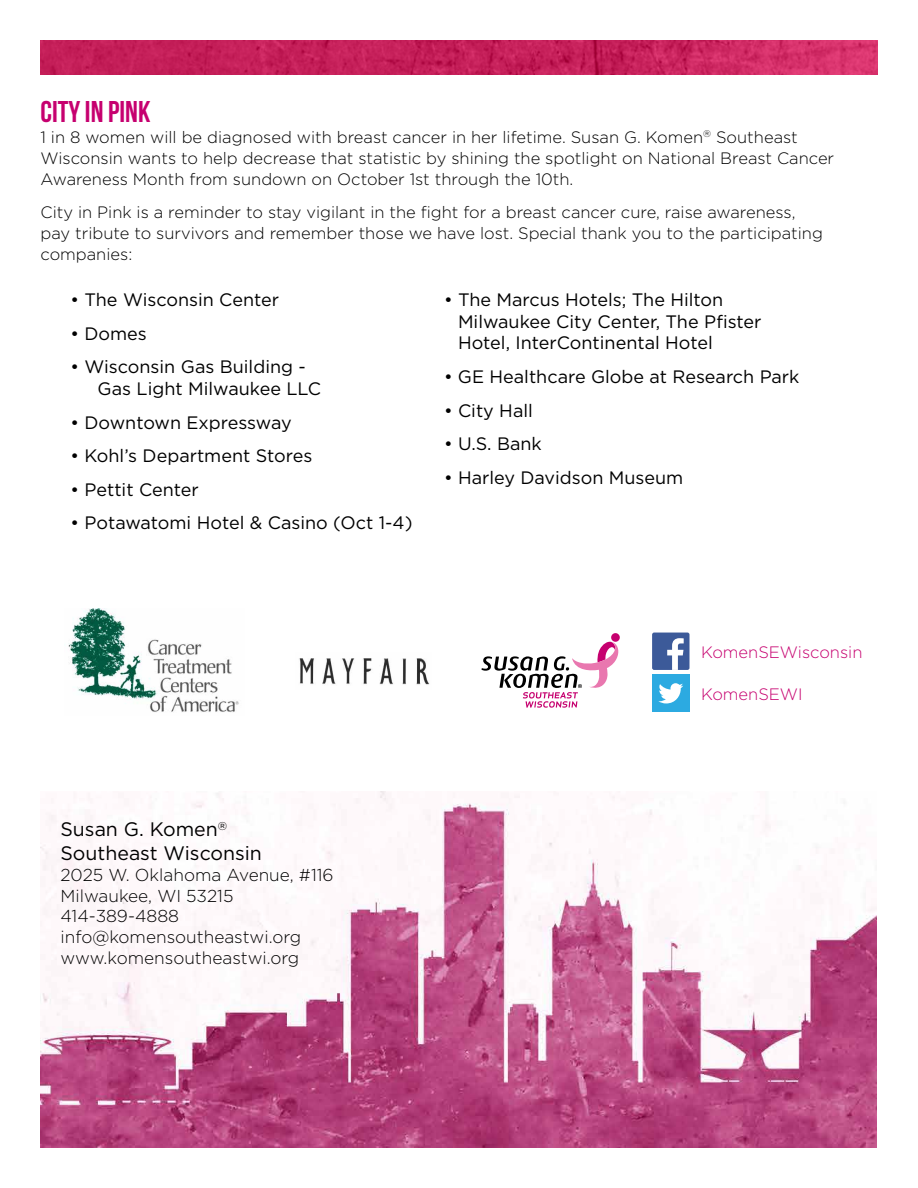
<style>
.page{position:relative;width:918px;height:1188px;background:#fff}
.page>*{position:absolute;margin:0;border:0;box-sizing:border-box;transform-origin:0 0}
.t1{font:700 30px "Bebas Neue";color:#c6006f}
.t2{font:19.5px/23.7px "Gotham";color:#000}
.t3{font:18px/21.6px "Gotham";color:#000}
.t4{font:300 17.25px/20.7px "Gotham";color:#000}
.t5{font:300 16.5px/21px "Gotham";color:#000}
.t6{font:300 16.5px "Gotham";color:#c6006f}
</style>
<div class="page">
<img style="left:40px;top:40px;width:838px;height:34px">
<img style="left:41px;top:791px;width:836px;height:357px">
<div style="left:652px;top:633px;width:38px;height:37px;background:#3c5a99;border-radius:2px"></div>
<svg style="left:667px;top:638px;width:17px;height:32px"></svg>
<div style="left:652px;top:675px;width:38px;height:37px;background:#2caae1"></div>
<svg style="left:658px;top:683px;width:25px;height:20px"></svg>
<svg style="left:482px;top:633px;width:138px;height:75px"></svg>
<img style="left:68px;top:608px;width:171px;height:104px">
<img style="left:299px;top:658px;width:131px;height:27px">
<h1 class="t1" style="left:40px;top:95px;width:112px">CITY IN PINK</h1>
<p class="t5" style="left:40px;top:127px;width:795px">1 in 8 women will be diagnosed with breast cancer in her lifetime. Susan G. Komen<sup>®</sup> Southeast<br>Wisconsin wants to help decrease that statistic by shining the spotlight on National Breast Cancer<br>Awareness Month from sundown on October 1st through the 10th.</p>
<p class="t5" style="left:41px;top:202px;width:784px">City in Pink is a reminder to stay vigilant in the fight for a breast cancer cure, raise awareness, pay tribute to survivors and remember those we have lost. Special thank you to the participating companies:</p>
<p class="t3" style="left:70px;top:289px;width:210px">• The Wisconsin Center</p>
<p class="t3" style="left:70px;top:323px;width:78px">• Domes</p>
<p class="t3" style="left:98px;top:356px;width:225px;text-indent:-27px">• Wisconsin Gas Building -<br>Gas Light Milwaukee LLC</p>
<p class="t3" style="left:70px;top:411px;width:223px">• Downtown Expressway</p>
<p class="t3" style="left:70px;top:445px;width:243px">• Kohl’s Department Stores</p>
<p class="t3" style="left:70px;top:479px;width:130px">• Pettit Center</p>
<p class="t3" style="left:70px;top:512px;width:343px">• Potawatomi Hotel &amp; Casino (Oct 1-4)</p>
<p class="t3" style="left:458px;top:289px;width:305px;text-indent:-14px">• The Marcus Hotels; The Hilton<br>Milwaukee City Center, The Pfister<br>Hotel, InterContinental Hotel</p>
<p class="t3" style="left:444px;top:366px;width:357px">• GE Healthcare Globe at Research Park</p>
<p class="t3" style="left:444px;top:399px;width:90px">• City Hall</p>
<p class="t3" style="left:444px;top:433px;width:99px">• U.S. Bank</p>
<p class="t3" style="left:444px;top:467px;width:241px">• Harley Davidson Museum</p>
<p class="t2" style="left:60px;top:818px;width:203px">Susan G. Komen<sup>®<br></sup>Southeast Wisconsin</p>
<p class="t4" style="left:60px;top:864px;width:275px">2025 W. Oklahoma Avenue, #116<br>Milwaukee, WI 53215<br>414-389-4888 info@komensoutheastwi.org www.komensoutheastwi.org</p>
<p class="t6" style="left:701px;top:643px;width:163px">KomenSEWisconsin</p>
<p class="t6" style="left:701px;top:685px;width:103px">KomenSEWI</p>
</div>
